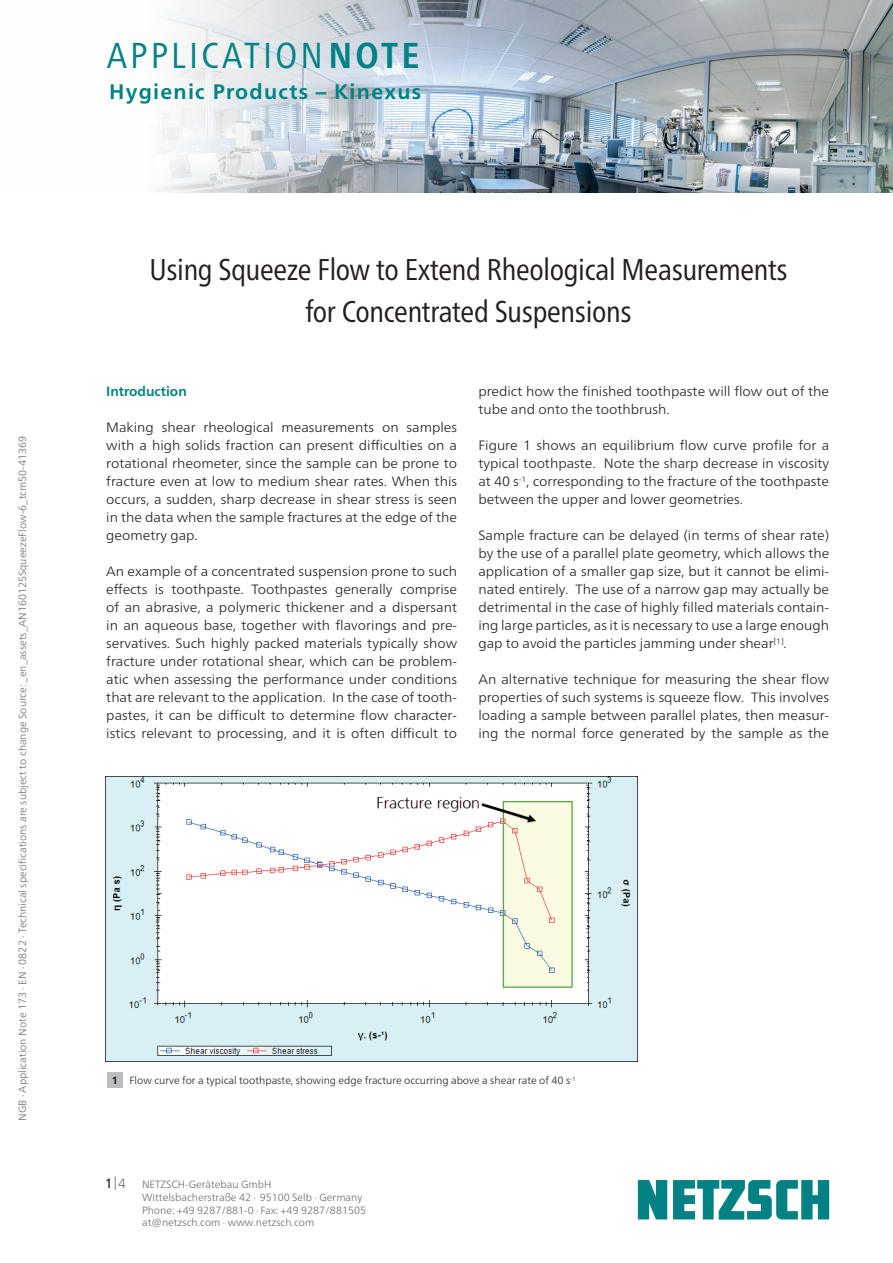
<style>
.page{position:relative;width:893px;height:1263px;background:#fff}
.page>*{position:absolute;margin:0;border:0;box-sizing:border-box;transform-origin:0 0}
.t1{font:condensed 36px "Frutiger Neue LTW1 G";letter-spacing:.095em;color:#008183}
.t2{font:condensed 30px/42px "Frutiger Neue LTW1 G";letter-spacing:-.01em;color:#231f20;text-align:center}
.t3{font:700 21px "Frutiger Neue LTW1 G";letter-spacing:.06em;color:#008183}
.t4{font:300 13.5px/18px "Frutiger Neue LTW1 G";color:#231f20;text-align:justify;scale:1.04 1}
.t5{font:700 13.5px "Frutiger Neue LTW1 G";color:#008183}
.t6{font:300 13.5px "Frutiger Neue LTW1 G";color:#6c6d70}
.t7{font:300 10.5px/12.8px "Frutiger Neue LTW1 G";color:#6c6d70}
.t8{font:300 10.5px "Frutiger Neue LTW1 G";color:#231f20}
.t9{font:700 10.5px "Frutiger Neue LTW1 G";color:#231f20}
.t10{font:300 6.15px "Frutiger Neue LTW1 G";color:#231f20}
.s1{font-weight:700}
.s2{font-weight:400;color:#231f20}
</style>
<div class="page">
<svg style="left:638px;top:1180px;width:191px;height:39px"></svg>
<img style="left:106px;top:776px;width:532px;height:285px">
<img style="left:158px;top:0;width:735px;height:192px">
<div style="left:107px;top:1072px;width:16px;height:15px;background:#bcbdc0"></div>
<p class="t7" style="left:16px;top:1121px;width:686px;rotate:-90deg">NGB · Application Note 173 · EN · 0822 · Technical specifications are subject to change Source: _en_assets_AN160125SqueezeFlow-6_tcm50-41369</p>
<h1 class="t1" style="left:107px;top:29px;width:314px">APPLICATION<span class="s1">NOTE</span></h1>
<h3 class="t3" style="left:109px;top:79px;width:314px">Hygienic Products – Kinexus</h3>
<h2 class="t2" style="left:149px;top:246px;width:640px">Using Squeeze Flow to Extend Rheological Measurements for Concentrated Suspensions</h2>
<p class="t5" style="left:106px;top:383px;width:82px">Introduction</p>
<p class="t4" style="left:106px;top:418px;width:339px">Making shear rheological measurements on samples with a high solids fraction can present difficulties on a rotational rheometer, since the sample can be prone to fracture even at low to medium shear rates. When this occurs, a sudden, sharp decrease in shear stress is seen in the data when the sample fractures at the edge of the geometry gap.</p>
<p class="t4" style="left:106px;top:562px;width:339px">An example of a concentrated suspension prone to such effects is toothpaste. Toothpastes generally comprise of an abrasive, a polymeric thickener and a dispersant in an aqueous base, together with flavorings and pre&shy;servatives. Such highly packed materials typically show fracture under rotational shear, which can be problem&shy;atic when assessing the performance under conditions that are relevant to the application. In the case of tooth&shy;pastes, it can be difficult to determine flow character&shy;istics relevant to processing, and it is often difficult to</p>
<p class="t4" style="left:478px;top:382px;width:339px">predict how the finished toothpaste will flow out of the tube and onto the toothbrush.</p>
<p class="t4" style="left:478px;top:436px;width:339px">Figure 1 shows an equilibrium flow curve profile for a typical toothpaste. Note the sharp decrease in viscosity at 40 s<sup>-1</sup>, corresponding to the fracture of the toothpaste between the upper and lower geometries.</p>
<p class="t4" style="left:478px;top:526px;width:339px">Sample fracture can be delayed (in terms of shear rate) by the use of a parallel plate geometry, which allows the application of a smaller gap size, but it cannot be elimi&shy;nated entirely. The use of a narrow gap may actually be detrimental in the case of highly filled materials contain&shy;ing large particles, as it is necessary to use a large enough gap to avoid the particles jamming under shear<sup>[1]</sup>.</p>
<p class="t4" style="left:478px;top:670px;width:339px">An alternative technique for measuring the shear flow properties of such systems is squeeze flow. This involves loading a sample between parallel plates, then measur&shy;ing the normal force generated by the sample as the</p>
<p class="t8" style="left:129px;top:1074px;width:442px">Flow curve for a typical toothpaste, showing edge fracture occurring above a shear rate of 40 s</p>
<p class="t9" style="left:112px;top:1074px;width:8px">1</p>
<p class="t10" style="left:570px;top:1075px;width:7px">-1</p>
<p class="t6" style="left:105px;top:1175px;width:23px"><span class="s2">1</span>|4</p>
<p class="t7" style="left:142px;top:1178px;width:226px">NETZSCH-Gerätebau GmbH Wittelsbacherstraße 42 ∙ 95100 Selb ∙ Germany Phone: +49 9287/881-0 ∙ Fax: +49 9287/881505 at@netzsch.com ∙ www.netzsch.com</p>
</div>
